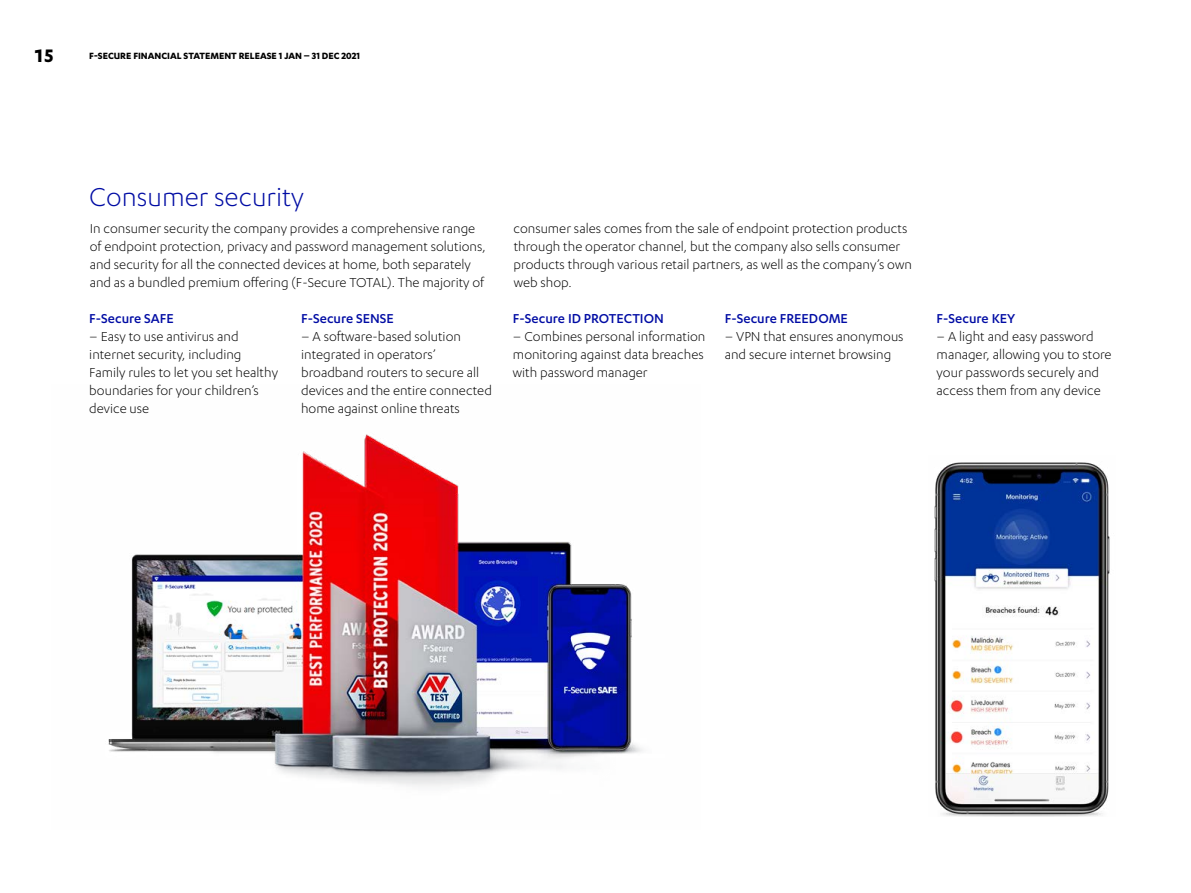
<style>
.page{position:relative;width:1191px;height:893px;background:#fff}
.page>*{position:absolute;margin:0;border:0;box-sizing:border-box;transform-origin:0 0}
.t1{font:300 30px "F Secure Sans";color:#000ca4}
.t2{font:700 21px "F Secure Sans";color:#000}
.t3{font:300 15px/18px "F Secure Sans";color:#000}
.t4{font:500 15px "F Secure Sans";color:#000ca4}
.t5{font:700 10.5px "F Secure Sans";color:#000}
</style>
<div class="page">
<img style="left:108px;top:434px;width:535px;height:353px">
<img style="left:934px;top:462px;width:176px;height:355px">
<h2 class="t2" style="left:34px;top:43px;width:22px">15</h2>
<p class="t5" style="left:89px;top:50px;width:272px">F-SECURE FINANCIAL STATEMENT RELEASE 1 JAN – 31 DEC 2021</p>
<h1 class="t1" style="left:89px;top:181px;width:216px">Consumer security</h1>
<p class="t3" style="left:90px;top:219px;width:397px">In consumer security the company provides a comprehensive range of endpoint protection, privacy and password management solutions, and security for all the connected devices at home, both separately and as a bundled premium offering (F-Secure TOTAL). The majority of</p>
<p class="t3" style="left:513px;top:219px;width:400px">consumer sales comes from the sale of endpoint protection products through the operator channel, but the company also sells consumer products through various retail partners, as well as the company’s own web shop.</p>
<p class="t4" style="left:89px;top:310px;width:86px">F-Secure SAFE</p>
<p class="t3" style="left:89px;top:327px;width:190px">– Easy to use antivirus and internet security, including<br>Family rules to let you set healthy boundaries for your children’s device use</p>
<p class="t4" style="left:301px;top:310px;width:94px">F-Secure SENSE</p>
<p class="t3" style="left:301px;top:327px;width:192px">– A software-based solution integrated in operators’ broadband routers to secure all devices and the entire connected home against online threats</p>
<p class="t4" style="left:513px;top:310px;width:152px">F-Secure ID PROTECTION</p>
<p class="t3" style="left:513px;top:327px;width:194px;text-align:justify">– Combines personal information monitoring against data breaches with password manager</p>
<p class="t4" style="left:725px;top:310px;width:125px">F-Secure FREEDOME</p>
<p class="t3" style="left:725px;top:327px;width:180px">– VPN that ensures anonymous and secure internet browsing</p>
<p class="t4" style="left:936px;top:310px;width:80px">F-Secure KEY</p>
<p class="t3" style="left:936px;top:327px;width:176px">– A light and easy password manager, allowing you to store your passwords securely and access them from any device</p>
</div>
